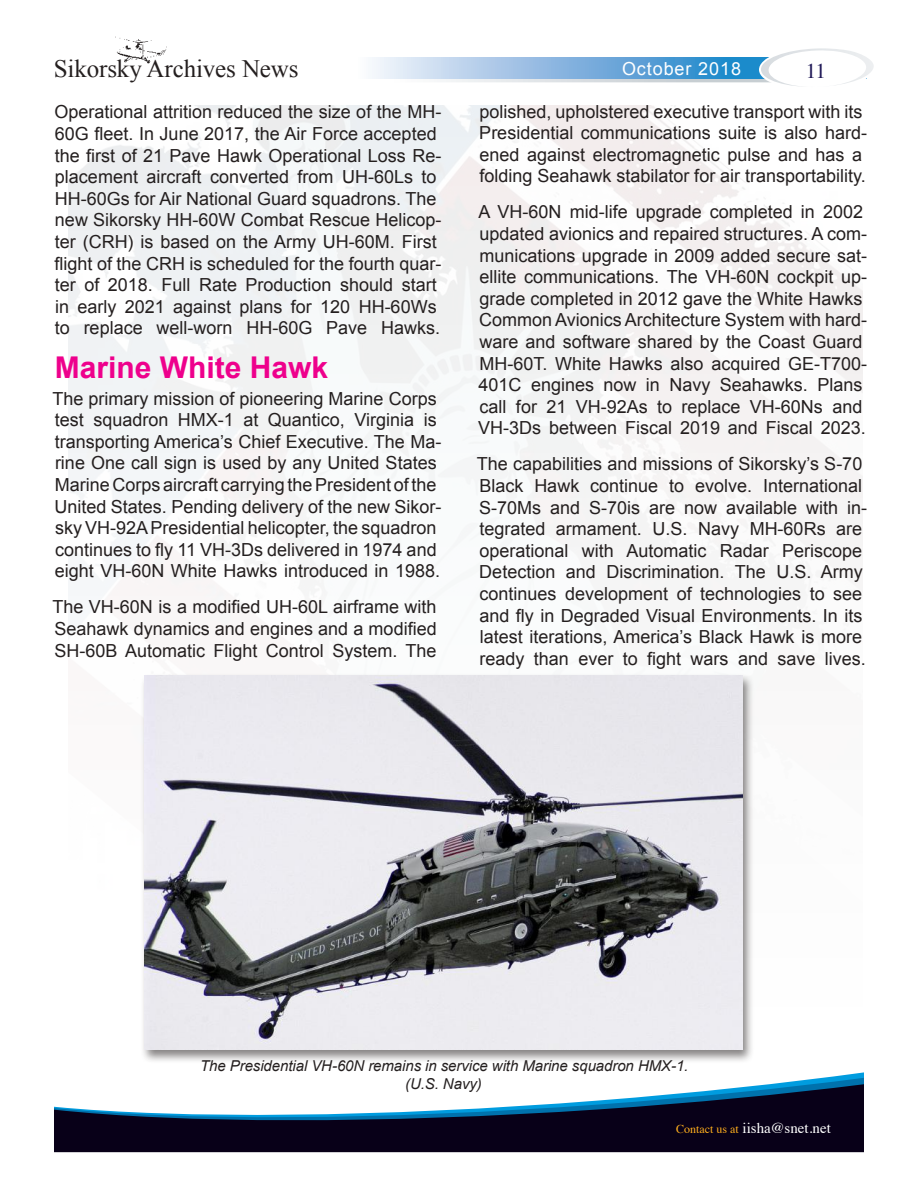
<style>
.page{position:relative;width:918px;height:1188px;background:#fff}
.page>*{position:absolute;margin:0;border:0;box-sizing:border-box;transform-origin:0 0}
.t1{font:700 30px "Arial";color:#ee008c}
.t2{font:25.05px "Times New Roman";letter-spacing:-.005em;color:#241f1f}
.t3{font:21px "Times";color:#1e1756}
.t4{font:18px/21.6px "Arial";color:#241f1f}
.t5{font:18px "Arial";letter-spacing:.05em;color:#fff}
.t6{font:italic 15px/18px "Arial";letter-spacing:-.005em;color:#241f1f;text-align:center}
.t7{font:15px "Times";color:#fff}
.s1{font-size:12px;color:#feae1d}
</style>
<div class="page">
<svg style="left:772px;top:1078px;width:92px;height:6px"></svg>
<svg style="left:372px;top:48px;width:502px;height:39px"></svg>
<svg style="left:54px;top:1084px;width:810px;height:68px;fill:#080018"></svg>
<img style="left:115px;top:36px;width:52px;height:28px">
<div style="left:140px;top:673px;width:614px;height:391px;background:#241f1f;opacity:.55"></div>
<img style="left:145px;top:675px;width:597px;height:375px">
<h2 class="t2" style="left:54px;top:52px;width:246px">Sikorsky Archives News</h2>
<p class="t5" style="left:622px;top:57px;width:120px">October 2018</p>
<p class="t4" style="left:54px;top:101px;width:388px">Operational attrition reduced the size of the MH-60G fleet. In June 2017, the Air Force accepted the first of 21 Pave Hawk Operational Loss Re&shy;placement aircraft converted from UH-60Ls to HH-60Gs for Air National Guard squadrons. The new Sikorsky HH-60W Combat Rescue Helicop&shy;ter (CRH) is based on the Army UH-60M. First flight of the CRH is scheduled for the fourth quar&shy;ter of 2018. Full Rate Production should start in early 2021 against plans for 120 HH-60Ws to replace well-worn HH-60G Pave Hawks.</p>
<h1 class="t1" style="left:55px;top:347px;width:275px">Marine White Hawk</h1>
<p class="t4" style="left:52px;top:388px;width:391px">The primary mission of pioneering Marine Corps test squadron HMX-1 at Quantico, Virginia is transporting America’s Chief Executive. The Ma&shy;rine One call sign is used by any United States Marine Corps aircraft carrying the President of the United States. Pending delivery of the new Sikor&shy;sky VH-92A Presidential helicopter, the squadron continues to fly 11 VH-3Ds delivered in 1974 and eight VH-60N White Hawks introduced in 1988.</p>
<p class="t4" style="left:52px;top:596px;width:386px;text-align:justify">The VH-60N is a modified UH-60L airframe with Seahawk dynamics and engines and a modified SH-60B Automatic Flight Control System. The</p>
<p class="t3" style="left:806px;top:51px;width:22px">11</p>
<p class="t4" style="left:479px;top:101px;width:389px">polished, upholstered executive transport with its Presidential communications suite is also hard&shy;ened against electromagnetic pulse and has a folding Seahawk stabilator for air transportability.</p>
<p class="t4" style="left:478px;top:201px;width:390px">A VH-60N mid-life upgrade completed in 2002 updated avionics and repaired structures. A com&shy;munications upgrade in 2009 added secure sat&shy;ellite communications. The VH-60N cockpit up&shy;grade completed in 2012 gave the White Hawks Common Avionics Architecture System with hard&shy;ware and software shared by the Coast Guard MH-60T. White Hawks also acquired GE-T700- 401C engines now in Navy Seahawks. Plans call for 21 VH-92As to replace VH-60Ns and VH-3Ds between Fiscal 2019 and Fiscal 2023.</p>
<p class="t4" style="left:477px;top:453px;width:392px">The capabilities and missions of Sikorsky’s S-70<br>Black Hawk continue to evolve. International S-70Ms and S-70is are now available with in&shy;tegrated armament. U.S. Navy MH-60Rs are operational with Automatic Radar Periscope Detection and Discrimination. The U.S. Army continues development of technologies to see and fly in Degraded Visual Environments. In its latest iterations, America’s Black Hawk is more ready than ever to fight wars and save lives.</p>
<p class="t6" style="left:200px;top:1057px;width:490px">The Presidential VH-60N remains in service with Marine squadron HMX-1. (U.S. Navy)</p>
<p class="t7" style="left:676px;top:1114px;width:156px"><span class="s1">Contact us at</span> iisha@snet.net</p>
</div>
